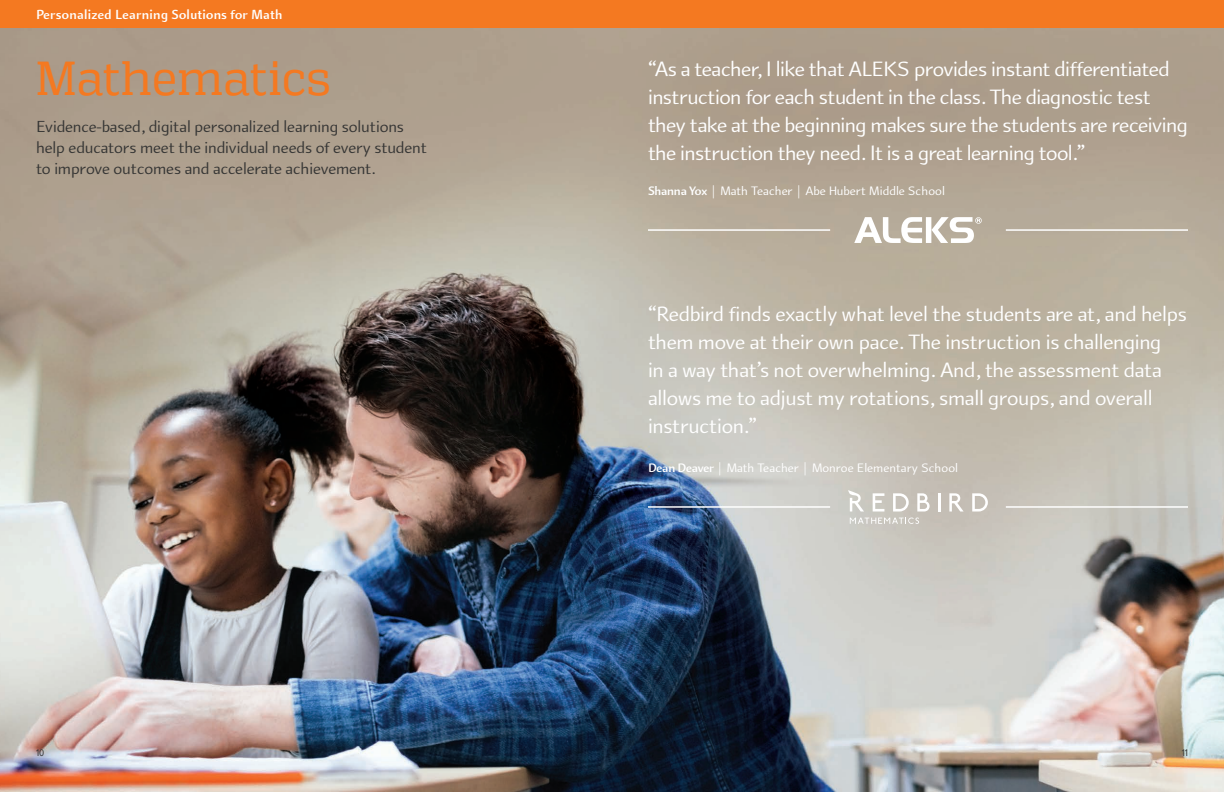
<style>
.page{position:relative;width:1224px;height:792px;background:#fff}
.page>*{position:absolute;margin:0;border:0;box-sizing:border-box;transform-origin:0 0}
.t1{font:47px "Vectipede Bk";letter-spacing:.03em;color:#f47921}
.t2{font:22px/28px "Arum Sans";letter-spacing:-.02em;color:#fff}
.t3{font:17px/21px "Arum Sans";letter-spacing:-.01em;color:#353534}
.t4{font:700 14px "Arum Sans";letter-spacing:.03em;color:#fff}
.t5{font:13px "Arum Sans";color:#fff}
.t6{font:10px "Proxima Nova Cond";color:#353534}
.s1{font-weight:700}
</style>
<div class="page">
<img style="left:0;top:27px;width:1224px;height:765px">
<div style="left:0;top:0;width:1224px;height:27px;background:#f47921"></div>
<svg style="left:848px;top:490px;width:16px;height:22px"></svg>
<svg style="left:873px;top:493px;width:11px;height:19px"></svg>
<svg style="left:893px;top:493px;width:16px;height:19px"></svg>
<svg style="left:917px;top:493px;width:13px;height:19px"></svg>
<hr style="left:938px;top:493px;width:3px;height:19px;background:#fff">
<svg style="left:949px;top:493px;width:15px;height:19px"></svg>
<svg style="left:972px;top:493px;width:16px;height:19px"></svg>
<svg style="left:850px;top:518px;width:69px;height:6px"></svg>
<svg style="left:854px;top:217px;width:128px;height:26px"></svg>
<hr style="left:648px;top:229px;width:182px;height:2px;background:#fff">
<hr style="left:1006px;top:229px;width:182px;height:2px;background:#fff">
<hr style="left:648px;top:506px;width:182px;height:2px;background:#fff">
<hr style="left:1006px;top:506px;width:182px;height:2px;background:#fff">
<p class="t4" style="left:36px;top:6px;width:248px">Personalized Learning Solutions for Math</p>
<p class="t1" style="left:36px;top:51px;width:296px">Mathematics</p>
<p class="t2" style="left:648px;top:56px;width:542px">“As a teacher, I like that ALEKS provides instant differentiated instruction for each student in the class. The diagnostic test they take at the beginning makes sure the students are receiving the instruction they need. It is a great learning tool.”</p>
<p class="t5" style="left:648px;top:183px;width:298px"><span class="s1">Shanna Yox</span> | Math Teacher | Abe Hubert Middle School</p>
<p class="t3" style="left:36px;top:116px;width:392px">Evidence-based, digital personalized learning solutions help educators meet the individual needs of every student to improve outcomes and accelerate achievement.</p>
<p class="t2" style="left:648px;top:300px;width:540px">“Redbird finds exactly what level the students are at, and helps them move at their own pace. The instruction is challenging<br>in a way that’s not overwhelming. And, the assessment data allows me to adjust my rotations, small groups, and overall instruction.”</p>
<p class="t5" style="left:648px;top:460px;width:312px"><span class="s1">Dean Deaver</span> | Math Teacher | Monroe Elementary School</p>
<p class="t6" style="left:36px;top:747px;width:10px">10</p>
<p class="t6" style="left:1182px;top:747px;width:8px">11</p>
</div>
